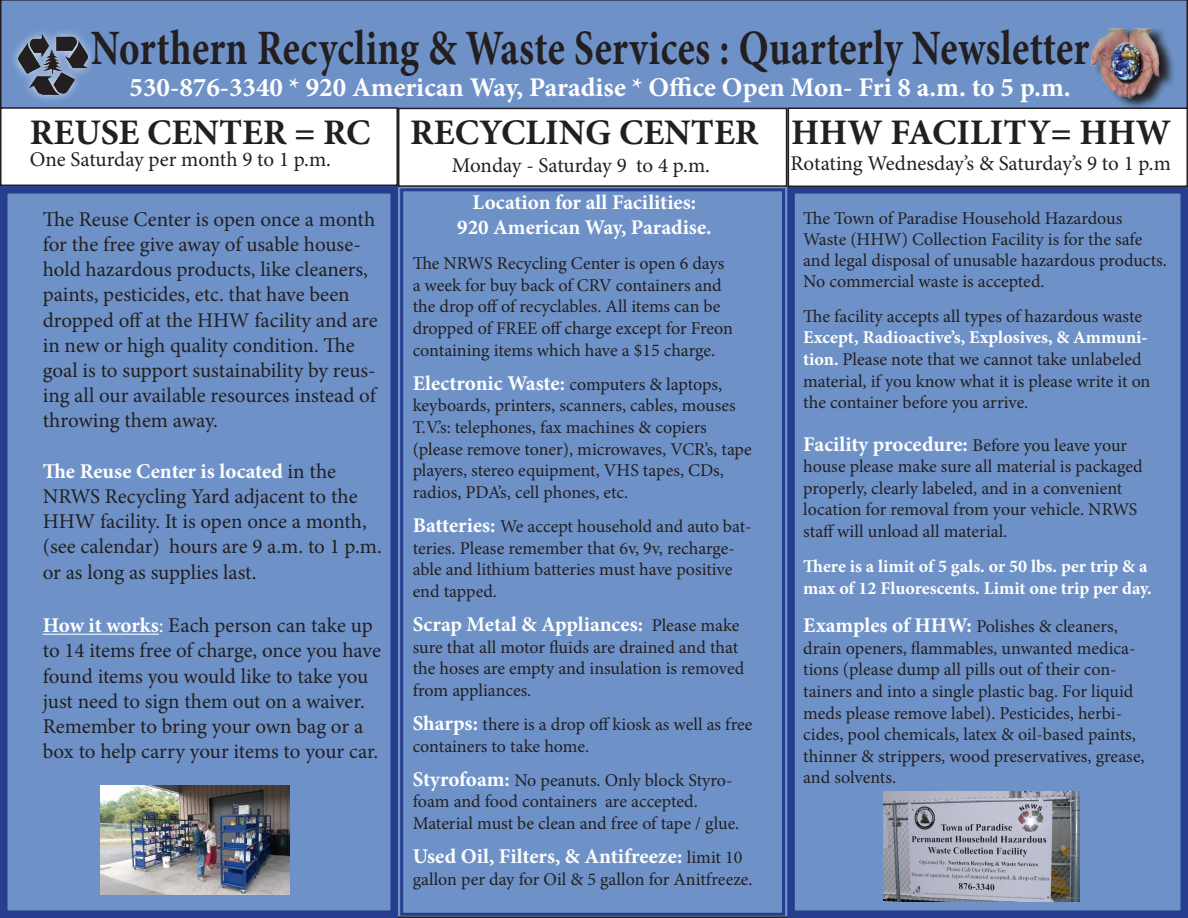
<style>
.page{position:relative;width:1188px;height:918px;background:#fff}
.page>*{position:absolute;margin:0;border:0;box-sizing:border-box;transform-origin:0 0}
.t1{font:700 49.5px "Minion Pro";letter-spacing:.01em;color:#231f20;scale:.79 1}
.t2{font:700 36px "Minion Pro";color:#231f20}
.t3{font:700 27px "Minion Pro";color:#fff}
.t4{font:21px/25.2px "Minion Pro";letter-spacing:-.005em;color:#231f20}
.t5{font:700 21px "Minion Pro";color:#fff}
.t6{font:18px/21.6px "Minion Pro";letter-spacing:-.005em;color:#231f20}
.t7{font:700 18px/21.6px "Minion Pro";color:#fff}
.s1{color:#fff}
.s2{font-weight:700;color:#fff}
.s3{font-weight:700;font-size:21px;color:#fff}
.s4{font-weight:400;font-size:18px;color:#231f20}
</style>
<div class="page">
<div style="left:1px;top:0;width:1186px;height:917px;background:#6e92c8"></div>
<div style="left:400px;top:188px;width:385px;height:728px;border:3px solid #253f8e"></div>
<div style="left:787px;top:186px;width:401px;height:732px;border:8px solid #253f8e"></div>
<div style="left:1px;top:108px;width:396px;height:77px;background:#fff"></div>
<div style="left:0;top:107px;width:398px;height:79px;border:2px solid #231f20"></div>
<div style="left:399px;top:108px;width:388px;height:78px;background:#fff"></div>
<div style="left:398px;top:108px;width:389px;height:79px;border:2px solid #231f20"></div>
<div style="left:788px;top:108px;width:399px;height:78px;background:#fff"></div>
<div style="left:788px;top:107px;width:400px;height:80px;border:2px solid #231f20"></div>
<div style="left:0;top:186px;width:398px;height:732px;border:8px solid #253f8e"></div>
<hr style="left:43px;top:634px;width:116px;height:1px;background:#fff">
<img style="left:101px;top:785px;width:189px;height:110px">
<img style="left:883px;top:792px;width:197px;height:109px">
<svg style="left:1094px;top:104px;width:82px;height:6px"></svg>
<img style="left:1091px;top:28px;width:83px;height:76px">
<div style="left:9px;top:25px;width:88px;height:79px;background:#fff;opacity:.75"></div>
<img style="left:18px;top:25px;width:71px;height:70px">
<p class="t1" style="left:91px;top:13px;width:1266px">Northern Recycling &amp; Waste Services : Quarterly Newsletter</p>
<p class="t3" style="left:130px;top:69px;width:943px">530-876-3340 * 920 American Way, Paradise * Office Open Mon- Fri 8 a.m. to 5 p.m.</p>
<p class="t2" style="left:30px;top:107px;width:342px">REUSE CENTER = RC</p>
<p class="t2" style="left:410px;top:107px;width:350px">RECYCLING CENTER</p>
<p class="t2" style="left:791px;top:107px;width:382px">HHW FACILITY= HHW</p>
<p class="t4" style="left:30px;top:147px;width:303px">One Saturday per month 9 to 1 p.m.</p>
<p class="t4" style="left:452px;top:153px;width:260px">Monday - Saturday 9 to 4 p.m.</p>
<p class="t4" style="left:791px;top:151px;width:387px">Rotating Wednesday’s &amp; Saturday’s 9 to 1 p.m<span class="s1">.</span></p>
<p class="t4" style="left:43px;top:207px;width:336px">The Reuse Center is open once a month for the free give away of usable house&shy;hold hazardous products, like cleaners, paints, pesticides, etc. that have been dropped off at the HHW facility and are in new or high quality condition. The goal is to support sustainability by reus&shy;ing all our available resources instead of throwing them away.</p>
<p class="t4" style="left:43px;top:459px;width:341px"><span class="s2">The Reuse Center is located</span> in the NRWS Recycling Yard adjacent to the HHW facility. It is open once a month, (see calendar) hours are 9 a.m. to 1 p.m. or as long as supplies last.</p>
<p class="t4" style="left:43px;top:613px;width:340px"><span class="s2">How it works</span><span class="s1">:</span> Each person can take up to 14 items free of charge, once you have found items you would like to take you just need to sign them out on a waiver.</p>
<p class="t4" style="left:43px;top:714px;width:337px">Remember to bring your own bag or a box to help carry your items to your car.</p>
<p class="t5" style="left:473px;top:187px;width:225px">Location for all Facilities:</p>
<p class="t5" style="left:457px;top:213px;width:256px">920 American Way, Paradise.</p>
<p class="t6" style="left:413px;top:253px;width:322px">The NRWS Recycling Center is open 6 days a week for buy back of CRV containers and the drop off of recyclables. All items can be dropped of FREE off charge except for Freon containing items which have a $15 charge.</p>
<p class="t6" style="left:413px;top:373px;width:325px"><span class="s3">Electronic Waste:</span> computers &amp; laptops, keyboards, printers, scanners, cables, mouses</p>
<p class="t6" style="left:413px;top:416px;width:341px">T.V.’s: telephones, fax machines &amp; copiers (please remove toner), microwaves, VCR’s, tape players, stereo equipment, VHS tapes, CDs, radios, PDA’s, cell phones, etc.</p>
<p class="t6" style="left:413px;top:515px;width:340px"><span class="s3">Batteries:</span> We accept household and auto bat&shy;teries. Please remember that 6v, 9v, recharge&shy;able and lithium batteries must have positive end tapped.</p>
<p class="t5" style="left:413px;top:609px;width:328px">Scrap Metal &amp; Appliances: <span class="s4">Please make</span></p>
<p class="t6" style="left:413px;top:636px;width:333px">sure that all motor fluids are drained and that the hoses are empty and insulation is removed from appliances.</p>
<p class="t6" style="left:413px;top:713px;width:341px"><span class="s3">Sharps:</span> there is a drop off kiosk as well as free containers to take home.</p>
<p class="t6" style="left:413px;top:769px;width:321px"><span class="s3">Styrofoam:</span> No peanuts. Only block Styro&shy;foam and food containers are accepted.</p>
<p class="t6" style="left:413px;top:812px;width:328px">Material must be clean and free of tape / glue.</p>
<p class="t5" style="left:413px;top:842px;width:331px">Used Oil, Filters, &amp; Antifreeze: <span class="s4">limit 10</span></p>
<p class="t6" style="left:413px;top:868px;width:341px">gallon per day for Oil &amp; 5 gallon for Anitfreeze.</p>
<p class="t6" style="left:803px;top:207px;width:321px">The Town of Paradise Household Hazardous</p>
<p class="t6" style="left:803px;top:229px;width:365px;line-height:21px">Waste (HHW) Collection Facility is for the safe and legal disposal of unusable hazardous products.<br>No commercial waste is accepted.</p>
<p class="t6" style="left:803px;top:305px;width:340px">The facility accepts all types of hazardous waste</p>
<p class="t6" style="left:803px;top:327px;width:349px"><span class="s2">Except, Radioactive’s, Explosives, &amp; Ammuni&shy;tion.</span> Please note that we cannot take unlabeled material, if you know what it is please write it on the container before you arrive.</p>
<p class="t5" style="left:803px;top:429px;width:326px">Facility procedure: <span class="s4">Before you leave your</span></p>
<p class="t6" style="left:803px;top:456px;width:341px">house please make sure all material is packaged</p>
<p class="t6" style="left:803px;top:477px;width:321px">properly, clearly labeled, and in a convenient</p>
<p class="t6" style="left:803px;top:499px;width:336px">location for removal from your vehicle. NRWS staff will unload all material.</p>
<p class="t7" style="left:803px;top:555px;width:350px">There is a limit of 5 gals. or 50 lbs. per trip &amp; a max of 12 Fluorescents. Limit one trip per day.</p>
<p class="t6" style="left:803px;top:616px;width:343px"><span class="s3">Examples of HHW:</span> Polishes &amp; cleaners, drain openers, flammables, unwanted medica&shy;tions (please dump all pills out of their con&shy;tainers and into a single plastic bag. For liquid meds please remove label). Pesticides, herbi&shy;cides, pool chemicals, latex &amp; oil-based paints, thinner &amp; strippers, wood preservatives, grease, and solvents.</p>
</div>
